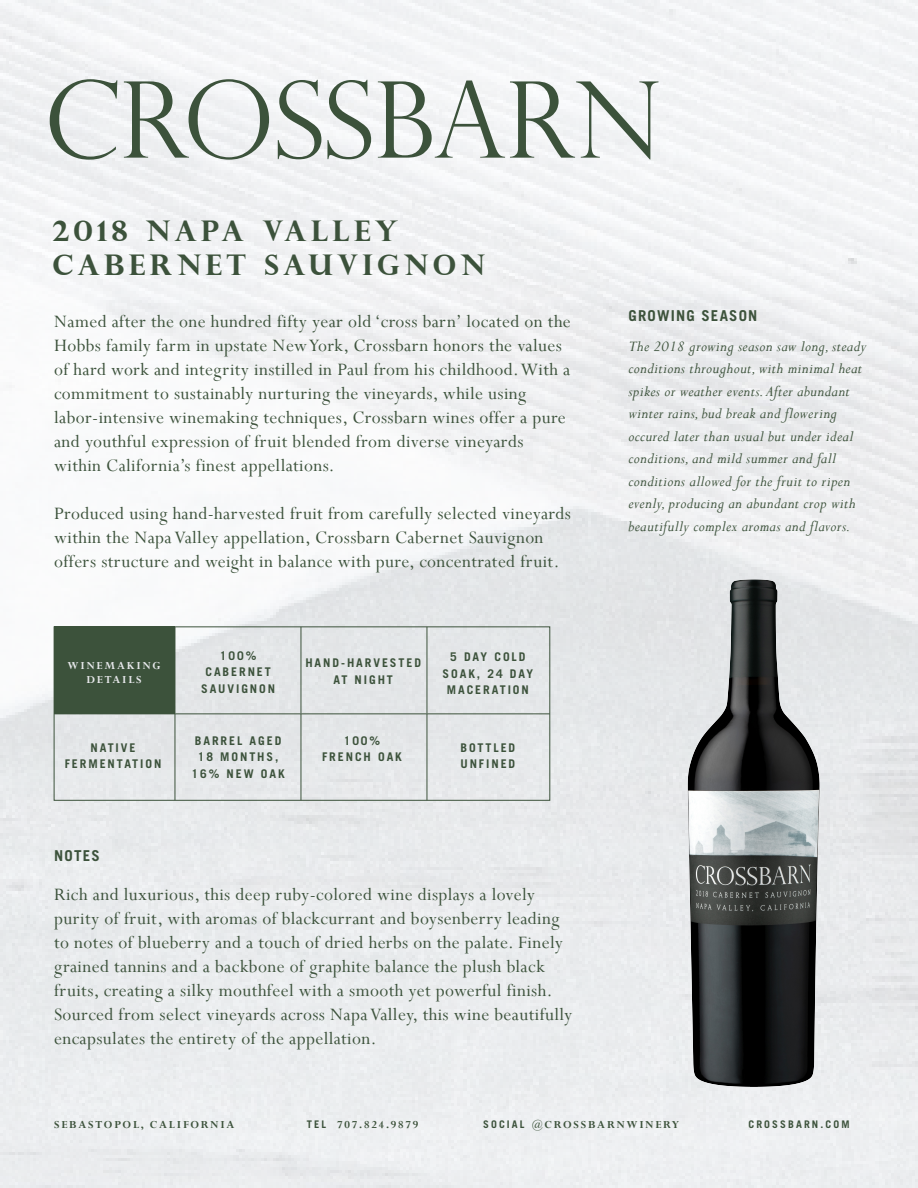
<style>
.page{position:relative;width:918px;height:1188px;background:#fff}
.page>*{position:absolute;margin:0;border:0;box-sizing:border-box;transform-origin:0 0}
.t1{font:700 28.5px/34.5px "Perpetua Titling";letter-spacing:.15em;color:#3c523b}
.t2{font:19.5px/24px "Perpetua";letter-spacing:.02em;color:#3c523b}
.t3{font:italic 16.5px/22.5px "Perpetua";letter-spacing:.02em;color:#3c523b}
.t4{font:700 15px "Trade Gothic LT Std";letter-spacing:.08em;color:#3c523b}
.t5{font:700 12px/16.5px "Trade Gothic LT Std";letter-spacing:.16em;color:#3c523b;text-align:center}
.t6{font:700 12px "Perpetua";letter-spacing:.15em;color:#3c523b}
.t7{font:700 12px/14.4px "Perpetua";letter-spacing:.15em;color:#e7e8eb;text-align:center}
.t8{font:700 10.5px "Trade Gothic LT Std";letter-spacing:.2em;color:#3c523b}
.s1{font-family:"Trade Gothic LT Std";font-size:10.5px}
</style>
<div class="page">
<div style="left:54px;top:627px;width:121px;height:87px;background:#3c523b"></div>
<svg style="left:50px;top:79px;width:67px;height:81px"></svg>
<svg style="left:124px;top:79px;width:145px;height:81px"></svg>
<svg style="left:278px;top:80px;width:43px;height:79px"></svg>
<svg style="left:327px;top:80px;width:44px;height:79px"></svg>
<svg style="left:378px;top:81px;width:281px;height:79px"></svg>
<hr style="left:54px;top:713px;width:496px;height:1px;background:#3c523b">
<hr style="left:175px;top:627px;width:1px;height:86px;background:#3c523b">
<hr style="left:301px;top:627px;width:1px;height:86px;background:#3c523b">
<hr style="left:427px;top:627px;width:1px;height:86px;background:#3c523b">
<hr style="left:175px;top:714px;width:1px;height:86px;background:#3c523b">
<hr style="left:301px;top:714px;width:1px;height:86px;background:#3c523b">
<hr style="left:427px;top:714px;width:1px;height:86px;background:#3c523b">
<div style="left:54px;top:626px;width:496px;height:175px;border:1px solid #3c523b"></div>
<img style="left:685px;top:579px;width:139px;height:508px">
<h1 class="t1" style="left:53px;top:213px;width:434px">2018 NAPA VALLEY<br>CABERNET SAUVIGNON</h1>
<p class="t2" style="left:54px;top:309px;width:518px">Named after the one hundred fifty year old ‘cross barn’ located on the Hobbs family farm in upstate New York, Crossbarn honors the values of hard work and integrity instilled in Paul from his childhood. With a commitment to sustainably nurturing the vineyards, while using labor-intensive winemaking techniques, Crossbarn wines offer a pure and youthful expression of fruit blended from diverse vineyards within California’s finest appellations.</p>
<p class="t2" style="left:54px;top:501px;width:518px">Produced using hand-harvested fruit from carefully selected vineyards within the Napa Valley appellation, Crossbarn Cabernet Sauvignon offers structure and weight in balance with pure, concentrated fruit.</p>
<p class="t7" style="left:68px;top:658px;width:94px">WINEMAKING<br>DETAILS</p>
<p class="t5" style="left:201px;top:647px;width:76px">100%<br>CABERNET<br>SAUVIGNON</p>
<p class="t5" style="left:305px;top:655px;width:117px">HAND-HARVESTED<br>AT NIGHT</p>
<p class="t5" style="left:443px;top:648px;width:92px">5 DAY COLD<br>SOAK, 24 DAY<br>MACERATION</p>
<p class="t5" style="left:65px;top:739px;width:98px">NATIVE<br>FERMENTATION</p>
<p class="t5" style="left:322px;top:732px;width:81px">100%<br>FRENCH OAK</p>
<p class="t5" style="left:192px;top:732px;width:95px">BARREL AGED<br>18 MONTHS,<br>16% NEW OAK</p>
<p class="t4" style="left:54px;top:847px;width:47px">NOTES</p>
<p class="t5" style="left:460px;top:739px;width:56px;text-align:left">BOTTLED<br>UNFINED</p>
<p class="t2" style="left:54px;top:882px;width:520px">Rich and luxurious, this deep ruby-colored wine displays a lovely purity of fruit, with aromas of blackcurrant and boysenberry leading to notes of blueberry and a touch of dried herbs on the palate. Finely grained tannins and a backbone of graphite balance the plush black fruits, creating a silky mouthfeel with a smooth yet powerful finish.<br>Sourced from select vineyards across Napa Valley, this wine beautifully encapsulates the entirety of the appellation.</p>
<p class="t4" style="left:628px;top:306px;width:130px">GROWING SEASON</p>
<p class="t3" style="left:628px;top:334px;width:239px">The 2018 growing season saw long, steady conditions throughout, with minimal heat spikes or weather events. After abundant winter rains, bud break and flowering occured later than usual but under ideal conditions, and mild summer and fall conditions allowed for the fruit to ripen evenly, producing an abundant crop with beautifully complex aromas and flavors.</p>
<p class="t6" style="left:54px;top:1117px;width:182px">SEBASTOPOL, CALIFORNIA</p>
<p class="t6" style="left:307px;top:1117px;width:113px"><span class="s1">TEL</span> 707.824.9879</p>
<p class="t6" style="left:483px;top:1117px;width:198px"><span class="s1">SOCIAL</span> @CROSSBARNWINERY</p>
<p class="t8" style="left:748px;top:1118px;width:103px">CROSSBARN.COM</p>
</div>
